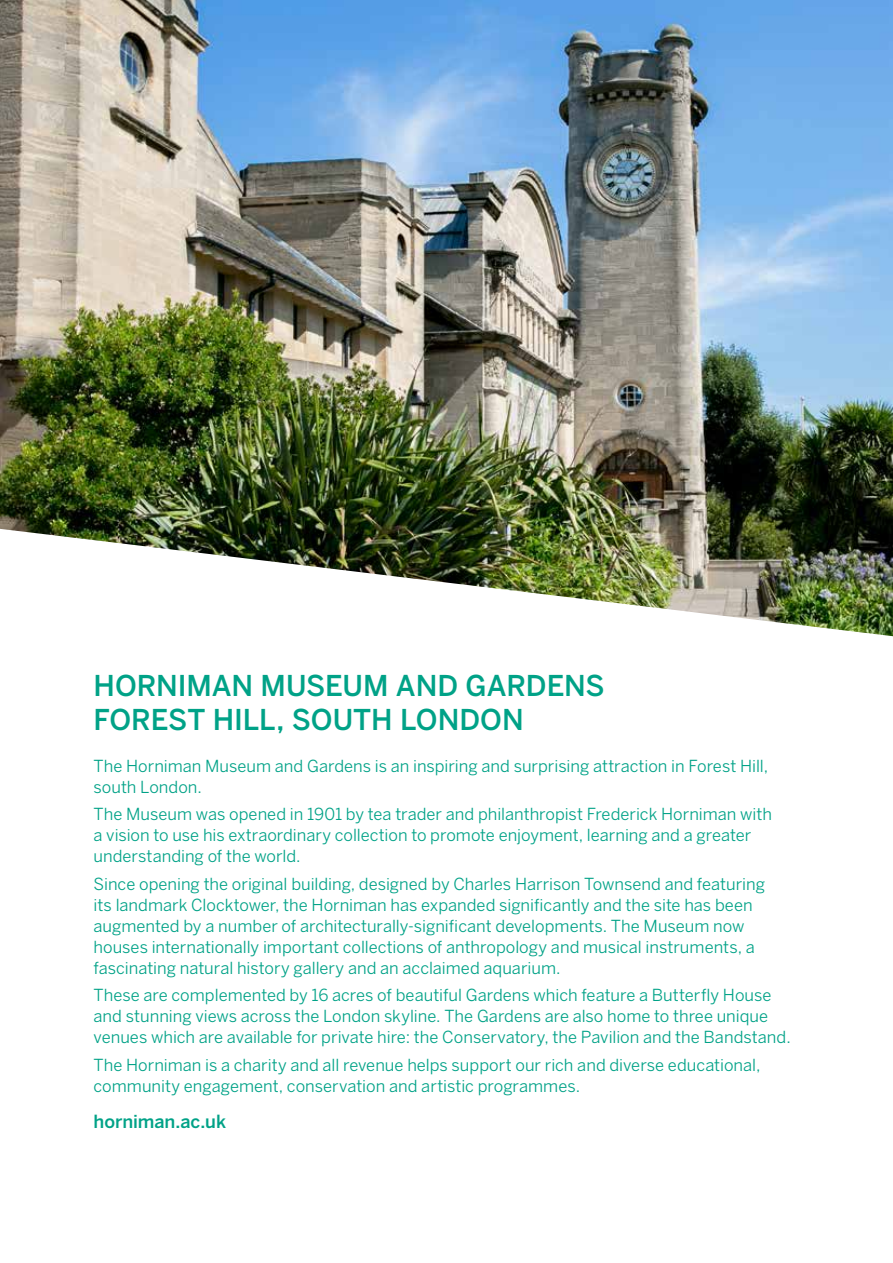
<style>
.page{position:relative;width:893px;height:1263px;background:#fff}
.page>*{position:absolute;margin:0;border:0;box-sizing:border-box;transform-origin:0 0}
.t1{font:500 28.5px/34.2px "Benton Sans";letter-spacing:-.005em;color:#00a287}
.t2{font:500 18px "Benton Sans";letter-spacing:-.005em;color:#00a287}
.t3{font:16.5px/21px "Benton Sans";color:#00a287}
</style>
<div class="page">
<img style="left:0;top:0;width:893px;height:529px">
<img style="left:2px;top:529px;width:891px;height:108px">
<h1 class="t1" style="left:94px;top:668px;width:513px">HORNIMAN MUSEUM AND GARDENS<br>FOREST HILL, SOUTH LONDON</h1>
<p class="t3" style="left:94px;top:755px;width:676px">The Horniman Museum and Gardens is an inspiring and surprising attraction in Forest Hill, south London.</p>
<p class="t3" style="left:94px;top:804px;width:680px">The Museum was opened in 1901 by tea trader and philanthropist Frederick Horniman with a vision to use his extraordinary collection to promote enjoyment, learning and a greater understanding of the world.</p>
<p class="t3" style="left:94px;top:873px;width:673px">Since opening the original building, designed by Charles Harrison Townsend and featuring its landmark Clocktower, the Horniman has expanded significantly and the site has been augmented by a number of architecturally-significant developments. The Museum now houses internationally important collections of anthropology and musical instruments, a fascinating natural history gallery and an acclaimed aquarium.</p>
<p class="t3" style="left:94px;top:984px;width:699px">These are complemented by 16 acres of beautiful Gardens which feature a Butterfly House and stunning views across the London skyline. The Gardens are also home to three unique venues which are available for private hire: the Conservatory, the Pavilion and the Bandstand.</p>
<p class="t3" style="left:94px;top:1054px;width:668px">The Horniman is a charity and all revenue helps support our rich and diverse educational, community engagement, conservation and artistic programmes.</p>
<p class="t2" style="left:94px;top:1110px;width:134px">horniman.ac.uk</p>
</div>
